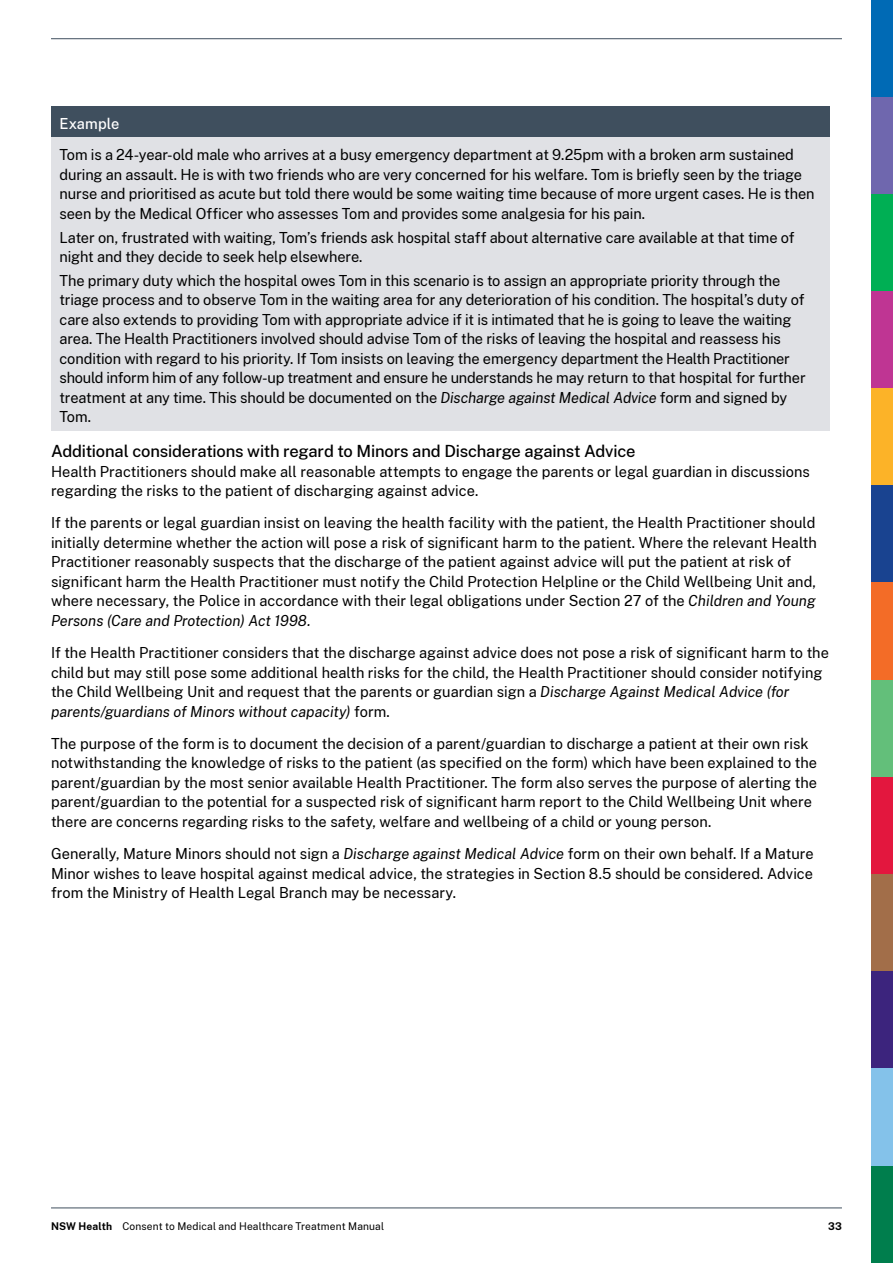
<style>
.page{position:relative;width:893px;height:1263px;background:#fff}
.page>*{position:absolute;margin:0;border:0;box-sizing:border-box;transform-origin:0 0}
.t1{font:500 16.5px "Public Sans";letter-spacing:-.01em;color:#000}
.t2{font:15px/19.5px "Public Sans";letter-spacing:-.005em;color:#000}
.t3{font:500 15px "Public Sans";letter-spacing:.01em;color:#fff}
.t4{font:10.5px "Public Sans";letter-spacing:.015em;color:#000}
.t5{font:700 10.5px "Public Sans";color:#000}
.s1{font-style:italic}
.s2{font-weight:700}
</style>
<div class="page">
<hr style="left:51px;top:1207px;width:791px;height:1px;background:#3f4f5e">
<div style="left:872px;top:0;width:21px;height:97px;background:#006ab5"></div>
<div style="left:872px;top:97px;width:21px;height:97px;background:#6f67ae"></div>
<div style="left:872px;top:194px;width:21px;height:97px;background:#00af54"></div>
<div style="left:872px;top:291px;width:21px;height:98px;background:#bf3593"></div>
<div style="left:872px;top:389px;width:21px;height:97px;background:#fcb328"></div>
<div style="left:872px;top:486px;width:21px;height:97px;background:#194390"></div>
<div style="left:872px;top:583px;width:21px;height:97px;background:#f36c27"></div>
<div style="left:872px;top:680px;width:21px;height:97px;background:#63bf7a"></div>
<div style="left:872px;top:777px;width:21px;height:97px;background:#e3173e"></div>
<div style="left:872px;top:874px;width:21px;height:97px;background:#a26e49"></div>
<div style="left:872px;top:971px;width:21px;height:98px;background:#3c247d"></div>
<div style="left:872px;top:1069px;width:21px;height:97px;background:#84c2ea"></div>
<div style="left:872px;top:1166px;width:21px;height:97px;background:#007e4d"></div>
<hr style="left:51px;top:38px;width:791px;height:1px;background:#3f4f5e">
<div style="left:51px;top:106px;width:778px;height:32px;background:#3f4f5e"></div>
<div style="left:51px;top:138px;width:778px;height:293px;background:#e0e1e5"></div>
<p class="t3" style="left:60px;top:113px;width:61px">Example</p>
<p class="t2" style="left:60px;top:144px;width:756px">Tom is a 24-year-old male who arrives at a busy emergency department at 9.25pm with a broken arm sustained during an assault. He is with two friends who are very concerned for his welfare. Tom is briefly seen by the triage nurse and prioritised as acute but told there would be some waiting time because of more urgent cases. He is then seen by the Medical Officer who assesses Tom and provides some analgesia for his pain.</p>
<p class="t2" style="left:60px;top:227px;width:737px">Later on, frustrated with waiting, Tom’s friends ask hospital staff about alternative care available at that time of night and they decide to seek help elsewhere.</p>
<p class="t2" style="left:60px;top:270px;width:748px">The primary duty which the hospital owes Tom in this scenario is to assign an appropriate priority through the triage process and to observe Tom in the waiting area for any deterioration of his condition. The hospital’s duty of care also extends to providing Tom with appropriate advice if it is intimated that he is going to leave the waiting area. The Health Practitioners involved should advise Tom of the risks of leaving the hospital and reassess his condition with regard to his priority. If Tom insists on leaving the emergency department the Health Practitioner should inform him of any follow-up treatment and ensure he understands he may return to that hospital for further treatment at any time. This should be documented on the <span class="s1">Discharge against Medical Advice</span> form and signed by Tom.</p>
<p class="t1" style="left:51px;top:439px;width:586px">Additional considerations with regard to Minors and Discharge against Advice</p>
<p class="t2" style="left:51px;top:461px;width:760px">Health Practitioners should make all reasonable attempts to engage the parents or legal guardian in discussions regarding the risks to the patient of discharging against advice.</p>
<p class="t2" style="left:51px;top:512px;width:767px">If the parents or legal guardian insist on leaving the health facility with the patient, the Health Practitioner should initially determine whether the action will pose a risk of significant harm to the patient. Where the relevant Health Practitioner reasonably suspects that the discharge of the patient against advice will put the patient at risk of significant harm the Health Practitioner must notify the Child Protection Helpline or the Child Wellbeing Unit and, where necessary, the Police in accordance with their legal obligations under Section 27 of the <span class="s1">Children and Young Persons (Care and Protection) Act 1998.</span></p>
<p class="t2" style="left:51px;top:642px;width:779px">If the Health Practitioner considers that the discharge against advice does not pose a risk of significant harm to the child but may still pose some additional health risks for the child, the Health Practitioner should consider notifying the Child Wellbeing Unit and request that the parents or guardian sign a <span class="s1">Discharge Against Medical Advice (for parents/guardians of Minors without capacity)</span> form.</p>
<p class="t2" style="left:51px;top:733px;width:768px">The purpose of the form is to document the decision of a parent/guardian to discharge a patient at their own risk notwithstanding the knowledge of risks to the patient (as specified on the form) which have been explained to the parent/guardian by the most senior available Health Practitioner. The form also serves the purpose of alerting the parent/guardian to the potential for a suspected risk of significant harm report to the Child Wellbeing Unit where there are concerns regarding risks to the safety, welfare and wellbeing of a child or young person.</p>
<p class="t2" style="left:51px;top:843px;width:764px;text-align:justify">Generally, Mature Minors should not sign a <span class="s1">Discharge against Medical Advice</span> form on their own behalf. If a Mature Minor wishes to leave hospital against medical advice, the strategies in Section 8.5 should be considered. Advice from the Ministry of Health Legal Branch may be necessary.</p>
<p class="t4" style="left:51px;top:1218px;width:335px"><span class="s2">NSW Health</span> Consent to Medical and Healthcare Treatment Manual</p>
<p class="t5" style="left:828px;top:1218px;width:15px">33</p>
</div>
